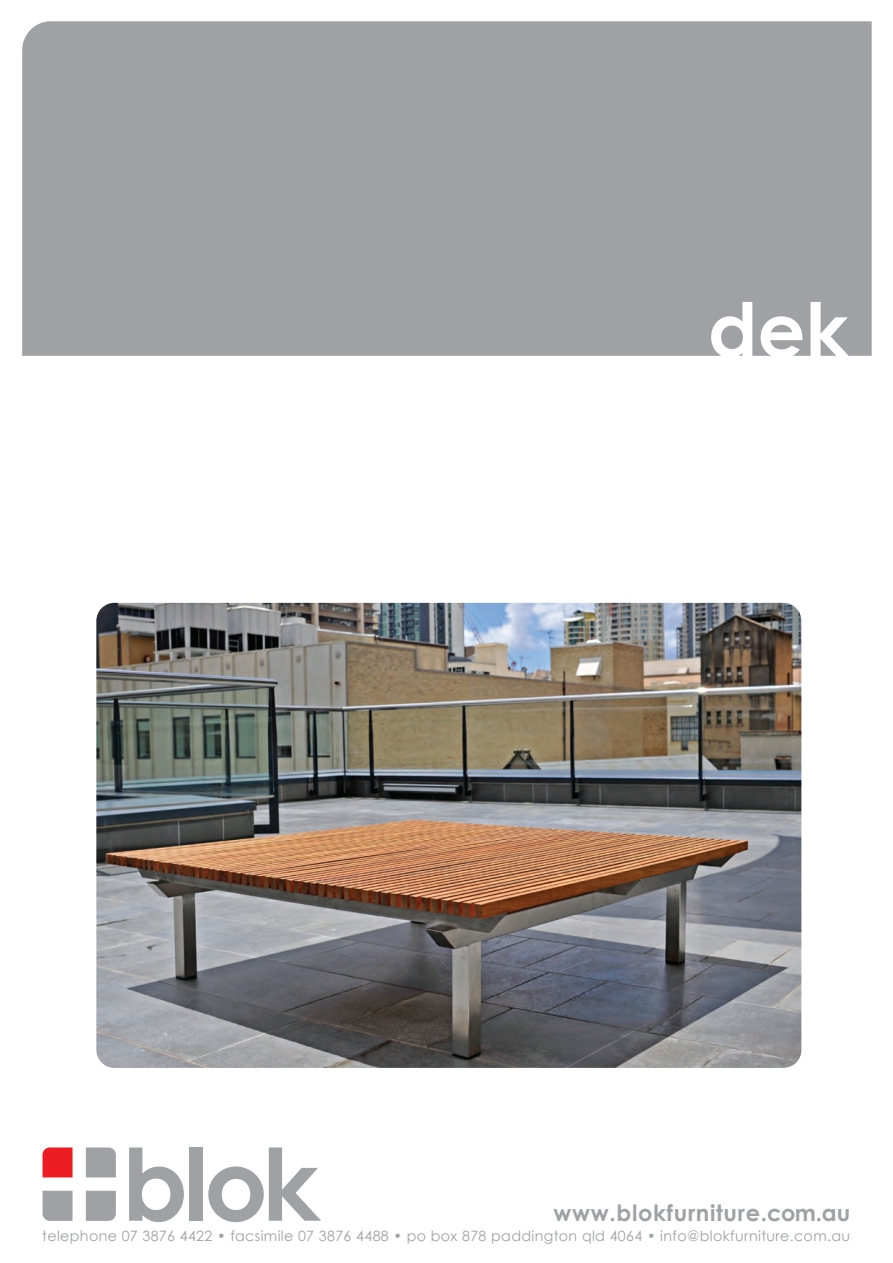
<style>
.page{position:relative;width:893px;height:1263px;background:#fff}
.page>*{position:absolute;margin:0;border:0;box-sizing:border-box;transform-origin:0 0}
.t1{font:700 75px "Century Gothic";color:#fff}
.t2{font:700 22.5px "Century Gothic";letter-spacing:.03em;color:#a0a1a5}
.t3{font:14.25px "Century Gothic";letter-spacing:.025em;color:#a0a1a5}
</style>
<div class="page">
<svg style="left:129px;top:1147px;width:55px;height:75px"></svg>
<div style="left:189px;top:1147px;width:14px;height:74px;background:#a0a1a5"></div>
<svg style="left:208px;top:1147px;width:113px;height:75px"></svg>
<svg style="left:43px;top:1147px;width:30px;height:30px"></svg>
<svg style="left:86px;top:1147px;width:30px;height:30px"></svg>
<svg style="left:43px;top:1191px;width:30px;height:30px"></svg>
<svg style="left:86px;top:1191px;width:30px;height:30px"></svg>
<div style="left:22px;top:21px;width:850px;height:335px;background:#a0a1a5"></div>
<img style="left:96px;top:603px;width:705px;height:465px">
<h1 class="t1" style="left:708px;top:283px;width:143px">dek</h1>
<h2 class="t2" style="left:553px;top:1199px;width:298px">www.blokfurniture.com.au</h2>
<p class="t3" style="left:42px;top:1227px;width:809px">telephone 07 3876 4422 • facsimile 07 3876 4488 • po box 878 paddington qld 4064 • info@blokfurniture.com.au</p>
</div>
